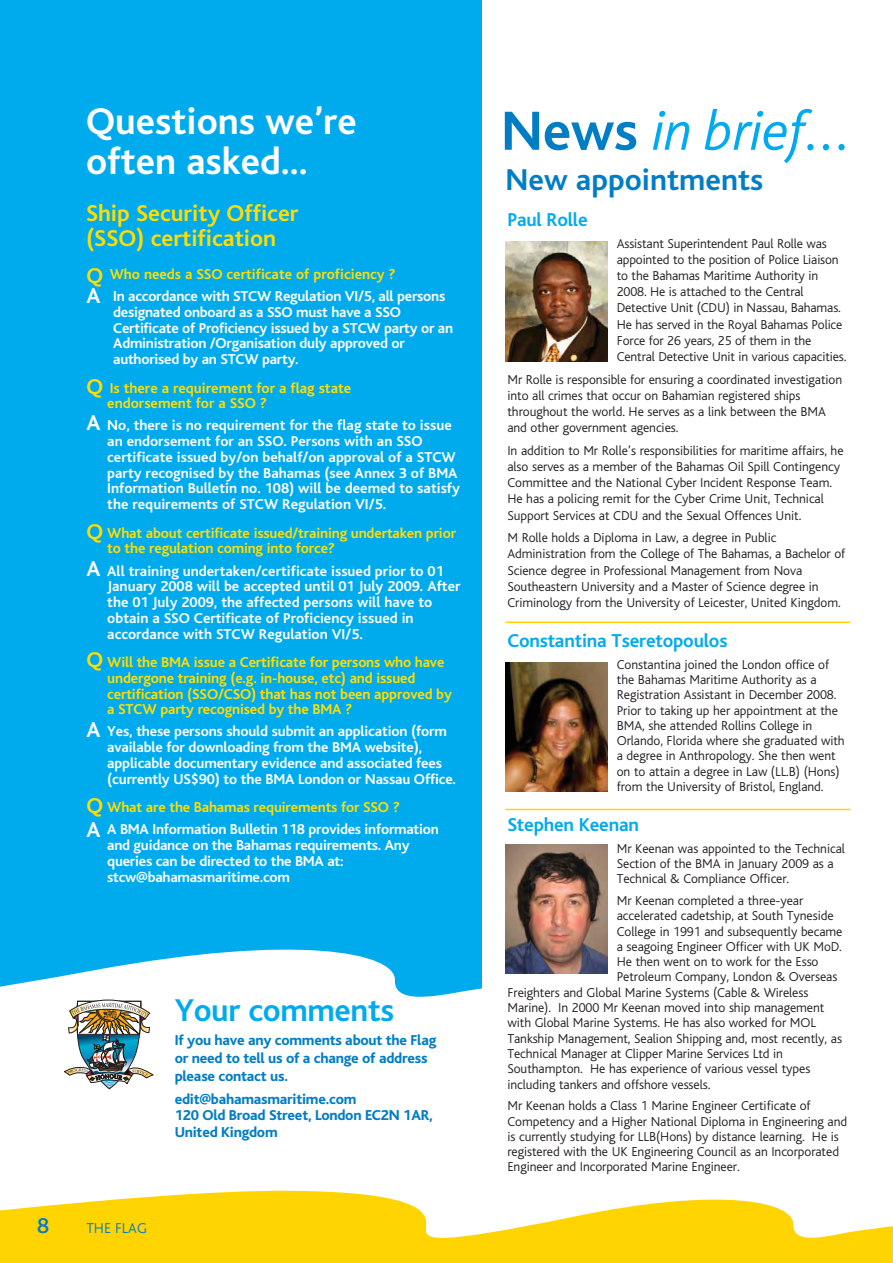
<style>
.page{position:relative;width:893px;height:1263px;background:#fff}
.page>*{position:absolute;margin:0;border:0;box-sizing:border-box;transform-origin:0 0}
.t1{font:italic 300 57.6px "Bliss";letter-spacing:-.005em;color:#00abed}
.t2{font:700 39px/39.5px "Bliss";color:#fff}
.t3{font:700 33px "Bliss";letter-spacing:-.01em;color:#00abed}
.t4{font:700 31.5px "Bliss";color:#007dc5}
.t5{font:700 24px/25.5px "Bliss";color:#fd0}
.t6{font:700 22.5px "Bliss";color:#fd0}
.t7{font:700 22.5px "Bliss";color:#fff}
.t8{font:500 22.5px "Bliss";color:#007dc5}
.t9{font:700 19.5px "Bliss";letter-spacing:-.01em;color:#00abed}
.t10{font:700 15px/15.8px "Bliss";letter-spacing:-.01em;color:#fff}
.t11{font:700 15px/15.8px "Bliss";letter-spacing:-.01em;color:#fd0}
.t12{font:800 15px/18px "Bliss";letter-spacing:-.015em;color:#007dc5}
.t13{font:300 15px "Bliss";color:#007dc5}
.t14{font:300 13.5px/16.2px "Bliss";letter-spacing:-.005em;color:#231f20}
.s1{font-weight:700;font-style:normal;color:#007dc5}
</style>
<div class="page">
<div style="left:0;top:0;width:481px;height:1051px;background:#00abed"></div>
<svg style="left:0;top:949px;width:481px;height:102px;fill:#fff"></svg>
<svg style="left:0;top:1191px;width:893px;height:72px;fill:#ffd400"></svg>
<hr style="left:505px;top:622px;width:345px;height:1px;background:#ffd400">
<hr style="left:505px;top:809px;width:345px;height:1px;background:#ffd400">
<div style="left:45px;top:993px;width:110px;height:118px;background:#fff"></div>
<img style="left:64px;top:999px;width:89px;height:91px">
<img style="left:505px;top:241px;width:103px;height:121px">
<img style="left:505px;top:663px;width:103px;height:128px">
<img style="left:505px;top:845px;width:103px;height:129px">
<h2 class="t2" style="left:86px;top:104px;width:272px">Questions we’re often asked...</h2>
<h3 class="t5" style="left:86px;top:201px;width:214px">Ship Security Officer (SSO) certification</h3>
<p class="t11" style="left:110px;top:267px;width:288px">Who needs a SSO certificate of proficiency ?</p>
<p class="t10" style="left:113px;top:289px;width:341px">In accordance with STCW Regulation VI/5, all persons designated onboard as a SSO must have a SSO Certificate of Proficiency issued by a STCW party or an Administration /Organisation duly approved or authorised by an STCW party.</p>
<p class="t11" style="left:107px;top:381px;width:246px">Is there a requirement for a flag state endorsement for a SSO ?</p>
<p class="t10" style="left:107px;top:419px;width:354px">No, there is no requirement for the flag state to issue an endorsement for an SSO. Persons with an SSO certificate issued by/on behalf/on approval of a STCW party recognised by the Bahamas (see Annex 3 of BMA Information Bulletin no. 108) will be deemed to satisfy the requirements of STCW Regulation VI/5.</p>
<p class="t11" style="left:107px;top:526px;width:350px">What about certificate issued/training undertaken prior to the regulation coming into force?</p>
<p class="t10" style="left:107px;top:564px;width:355px">All training undertaken/certificate issued prior to 01<br>January 2008 will be accepted until 01 July 2009. After the 01 July 2009, the affected persons will have to obtain a SSO Certificate of Proficiency issued in accordance with STCW Regulation VI/5.</p>
<p class="t11" style="left:107px;top:655px;width:346px">Will the BMA issue a Certificate for persons who have undergone training (e.g. in-house, etc) and issued certification (SSO/CSO) that has not been approved by a STCW party recognised by the BMA ?</p>
<p class="t10" style="left:107px;top:725px;width:350px">Yes, these persons should submit an application (form available for downloading from the BMA website), applicable documentary evidence and associated fees (currently US$90) to the BMA London or Nassau Office.</p>
<p class="t11" style="left:107px;top:800px;width:294px">What are the Bahamas requirements for SSO ?</p>
<p class="t10" style="left:107px;top:822px;width:333px">A BMA Information Bulletin 118 provides information and guidance on the Bahamas requirements. Any queries can be directed to the BMA at: stcw@bahamasmaritime.com</p>
<h3 class="t6" style="left:86px;top:265px;width:18px">Q</h3>
<h3 class="t7" style="left:86px;top:286px;width:16px">A</h3>
<h3 class="t6" style="left:86px;top:376px;width:18px">Q</h3>
<h3 class="t7" style="left:86px;top:413px;width:16px">A</h3>
<h3 class="t6" style="left:86px;top:521px;width:18px">Q</h3>
<h3 class="t7" style="left:86px;top:559px;width:16px">A</h3>
<h3 class="t6" style="left:86px;top:650px;width:18px">Q</h3>
<h3 class="t7" style="left:86px;top:719px;width:16px">A</h3>
<h3 class="t6" style="left:86px;top:795px;width:18px">Q</h3>
<h3 class="t7" style="left:86px;top:820px;width:16px">A</h3>
<h3 class="t3" style="left:175px;top:995px;width:221px">Your comments</h3>
<p class="t12" style="left:175px;top:1032px;width:263px">If you have any comments about the Flag or need to tell us of a change of address please contact us.</p>
<p class="t12" style="left:175px;top:1092px;width:259px;line-height:16.5px">edit@bahamasmaritime.com<br>120 Old Broad Street, London EC2N 1AR,<br>United Kingdom</p>
<h3 class="t8" style="left:37px;top:1216px;width:13px">8</h3>
<p class="t13" style="left:86px;top:1221px;width:62px">THE FLAG</p>
<h1 class="t1" style="left:501px;top:106px;width:353px"><span class="s1">News</span> in brief...</h1>
<h3 class="t4" style="left:505px;top:166px;width:259px">New appointments</h3>
<h3 class="t9" style="left:507px;top:211px;width:82px">Paul Rolle</h3>
<p class="t14" style="left:617px;top:236px;width:231px">Assistant Superintendent Paul Rolle was appointed to the position of Police Liaison to the Bahamas Maritime Authority in 2008. He is attached to the Central Detective Unit (CDU) in Nassau, Bahamas.<br>He has served in the Royal Bahamas Police Force for 26 years, 25 of them in the Central Detective Unit in various capacities.</p>
<p class="t14" style="left:507px;top:372px;width:336px">Mr Rolle is responsible for ensuring a coordinated investigation into all crimes that occur on Bahamian registered ships throughout the world. He serves as a link between the BMA and other government agencies.</p>
<p class="t14" style="left:507px;top:443px;width:338px">In addition to Mr Rolle’s responsibilities for maritime affairs, he also serves as a member of the Bahamas Oil Spill Contingency Committee and the National Cyber Incident Response Team.<br>He has a policing remit for the Cyber Crime Unit, Technical Support Services at CDU and the Sexual Offences Unit.</p>
<p class="t14" style="left:507px;top:531px;width:339px">M Rolle holds a Diploma in Law, a degree in Public Administration from the College of The Bahamas, a Bachelor of Science degree in Professional Management from Nova Southeastern University and a Master of Science degree in Criminology from the University of Leicester, United Kingdom.</p>
<h3 class="t9" style="left:507px;top:632px;width:222px">Constantina Tseretopoulos</h3>
<p class="t14" style="left:617px;top:657px;width:229px;line-height:15.3px">Constantina joined the London office of the Bahamas Maritime Authority as a Registration Assistant in December 2008.<br>Prior to taking up her appointment at the BMA, she attended Rollins College in Orlando, Florida where she graduated with a degree in Anthropology. She then went on to attain a degree in Law (LL.B) (Hons) from the University of Bristol, England.</p>
<h3 class="t9" style="left:507px;top:816px;width:133px">Stephen Keenan</h3>
<p class="t14" style="left:617px;top:842px;width:230px;line-height:15.3px">Mr Keenan was appointed to the Technical<br>Section of the BMA in January 2009 as a<br>Technical &amp; Compliance Officer.</p>
<p class="t14" style="left:617px;top:893px;width:188px">Mr Keenan completed a three-year</p>
<p class="t14" style="left:617px;top:909px;width:218px">accelerated cadetship, at South Tyneside</p>
<p class="t14" style="left:617px;top:924px;width:227px">College in 1991 and subsequently became</p>
<p class="t14" style="left:617px;top:939px;width:227px">a seagoing Engineer Officer with UK MoD.</p>
<p class="t14" style="left:617px;top:955px;width:203px">He then went on to work for the Esso</p>
<p class="t14" style="left:617px;top:970px;width:222px">Petroleum Company, London &amp; Overseas</p>
<p class="t14" style="left:507px;top:985px;width:302px">Freighters and Global Marine Systems (Cable &amp; Wireless</p>
<p class="t14" style="left:507px;top:1000px;width:318px">Marine). In 2000 Mr Keenan moved into ship management</p>
<p class="t14" style="left:507px;top:1016px;width:310px">with Global Marine Systems. He has also worked for MOL</p>
<p class="t14" style="left:507px;top:1031px;width:336px">Tankship Management, Sealion Shipping and, most recently, as</p>
<p class="t14" style="left:507px;top:1046px;width:277px">Technical Manager at Clipper Marine Services Ltd in</p>
<p class="t14" style="left:507px;top:1062px;width:304px">Southampton. He has experience of various vessel types</p>
<p class="t14" style="left:507px;top:1077px;width:205px">including tankers and offshore vessels.</p>
<p class="t14" style="left:507px;top:1099px;width:341px;line-height:15.3px">Mr Keenan holds a Class 1 Marine Engineer Certificate of Competency and a Higher National Diploma in Engineering and is currently studying for LLB(Hons) by distance learning. He is registered with the UK Engineering Council as an Incorporated Engineer and Incorporated Marine Engineer.</p>
</div>
